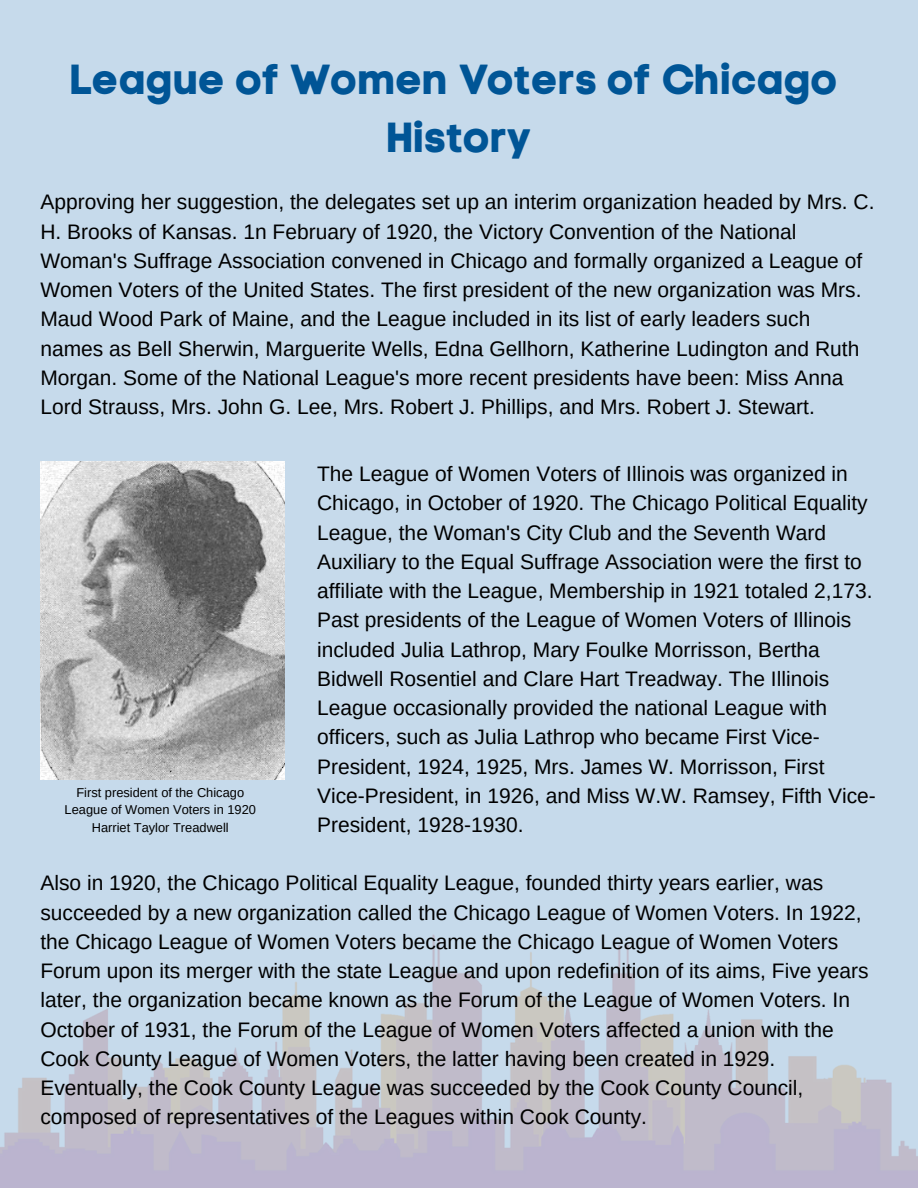
<style>
.page{position:relative;width:918px;height:1188px;background:#c6daeb}
.page>*{position:absolute;margin:0;border:0;box-sizing:border-box;transform-origin:0 0}
.t1{font:42px "Code Pro Bold LC";color:#005596}
.t2{font:21px/29.2px "Arimo";color:#000}
.t3{font:12.9px/17.7px "Arimo";color:#000;text-align:center}
</style>
<div class="page">
<img style="left:0;top:934px;width:918px;height:254px">
<img style="left:40px;top:462px;width:245px;height:317px">
<p class="t1" style="left:70px;top:54px;width:770px">League of Women Voters of Chicago</p>
<p class="t1" style="left:386px;top:112px;width:147px">History</p>
<p class="t2" style="left:40px;top:188px;width:836px">Approving her suggestion, the delegates set up an interim organization headed by Mrs. C.<br>H. Brooks of Kansas. 1n February of 1920, the Victory Convention of the National Woman's Suffrage Association convened in Chicago and formally organized a League of Women Voters of the United States. The first president of the new organization was Mrs.<br>Maud Wood Park of Maine, and the League included in its list of early leaders such names as Bell Sherwin, Marguerite Wells, Edna Gellhorn, Katherine Ludington and Ruth Morgan. Some of the National League's more recent presidents have been: Miss Anna Lord Strauss, Mrs. John G. Lee, Mrs. Robert J. Phillips, and Mrs. Robert J. Stewart.</p>
<p class="t3" style="left:65px;top:783px;width:193px">First president of the Chicago<br>League of Women Voters in 1920</p>
<p class="t3" style="left:92px;top:819px;width:139px">Harriet Taylor Treadwell</p>
<p class="t2" style="left:317px;top:459px;width:560px">The League of Women Voters of Illinois was organized in Chicago, in October of 1920. The Chicago Political Equality League, the Woman's City Club and the Seventh Ward Auxiliary to the Equal Suffrage Association were the first to affiliate with the League, Membership in 1921 totaled 2,173.<br>Past presidents of the League of Women Voters of Illinois included Julia Lathrop, Mary Foulke Morrisson, Bertha Bidwell Rosentiel and Clare Hart Treadway. The Illinois League occasionally provided the national League with officers, such as Julia Lathrop who became First Vice-President, 1924, 1925, Mrs. James W. Morrisson, First Vice-President, in 1926, and Miss W.W. Ramsey, Fifth Vice-President, 1928-1930.</p>
<p class="t2" style="left:40px;top:869px;width:830px">Also in 1920, the Chicago Political Equality League, founded thirty years earlier, was succeeded by a new organization called the Chicago League of Women Voters. In 1922, the Chicago League of Women Voters became the Chicago League of Women Voters Forum upon its merger with the state League and upon redefinition of its aims, Five years later, the organization became known as the Forum of the League of Women Voters. In October of 1931, the Forum of the League of Women Voters affected a union with the Cook County League of Women Voters, the latter having been created in 1929.<br>Eventually, the Cook County League was succeeded by the Cook County Council, composed of representatives of the Leagues within Cook County.</p>
</div>
